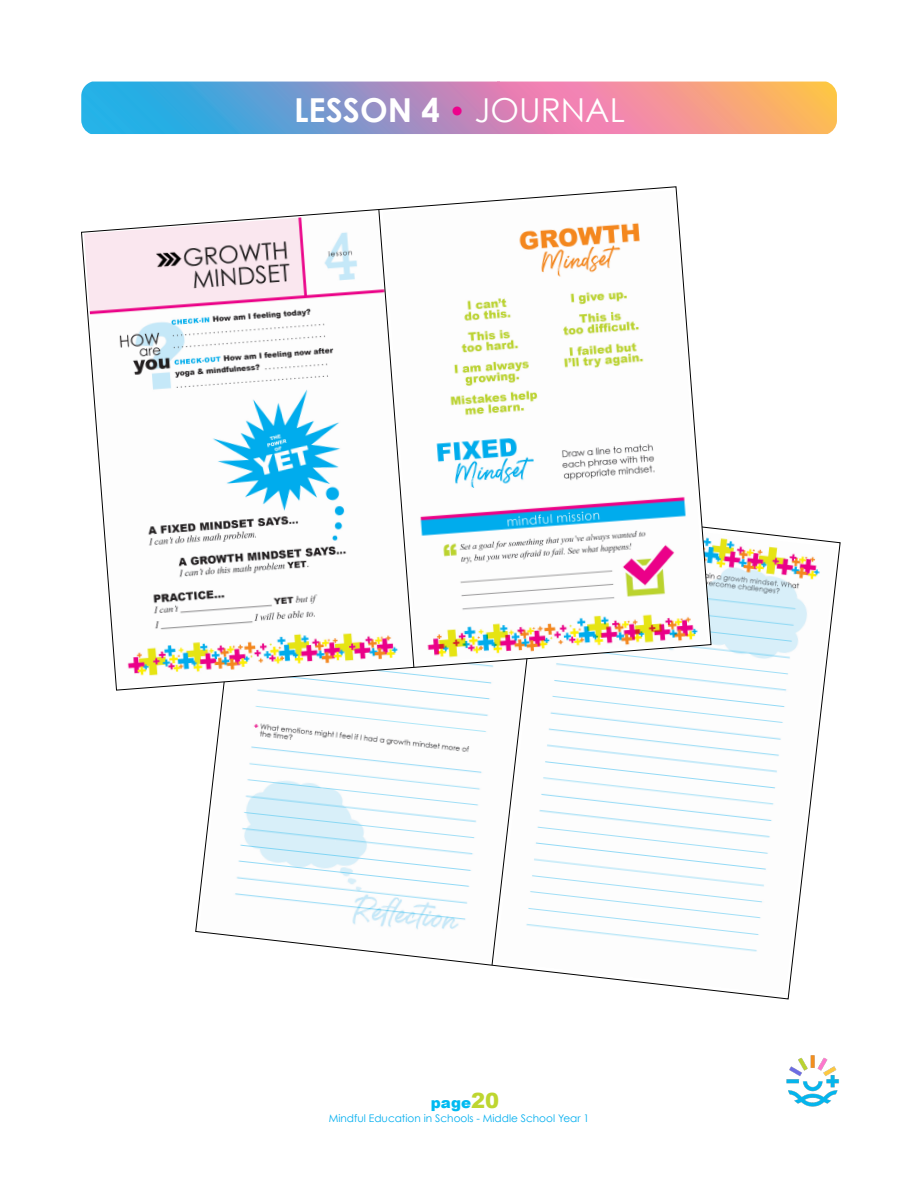
<style>
.page{position:relative;width:918px;height:1188px;background:#fff}
.page>*{position:absolute;margin:0;border:0;box-sizing:border-box;transform-origin:0 0}
.t1{font:700 33px "Century Gothic";color:#fff}
.t2{font:900 15px "Arial";color:#00baf1}
.t3{font:10.5px "Century Gothic";color:#00aeef}
.s1{font-weight:400;font-size:30px;color:#ed028c}
.s2{font-weight:400}
.s3{font-size:21px;color:#bed630}
</style>
<div class="page">
<svg style="left:81px;top:82px;width:756px;height:52px;background:#a89ab4"></svg>
<img style="left:199px;top:691px;width:291px;height:272px">
<img style="left:496px;top:527px;width:340px;height:468px">
<svg style="left:81px;top:186px;width:631px;height:505px"></svg>
<img style="left:84px;top:212px;width:328px;height:475px">
<img style="left:383px;top:190px;width:324px;height:473px">
<svg style="left:378px;top:209px;width:37px;height:459px"></svg>
<img style="left:786px;top:1055px;width:53px;height:52px">
<p class="t1" style="left:294px;top:89px;width:332px">LESSON 4 <span class="s1">•</span> <span class="s2">JOURNAL</span></p>
<p class="t2" style="left:431px;top:1092px;width:70px">page<span class="s3">20</span></p>
<p class="t3" style="left:329px;top:1112px;width:262px">Mindful Education in Schools - Middle School Year 1</p>
</div>
